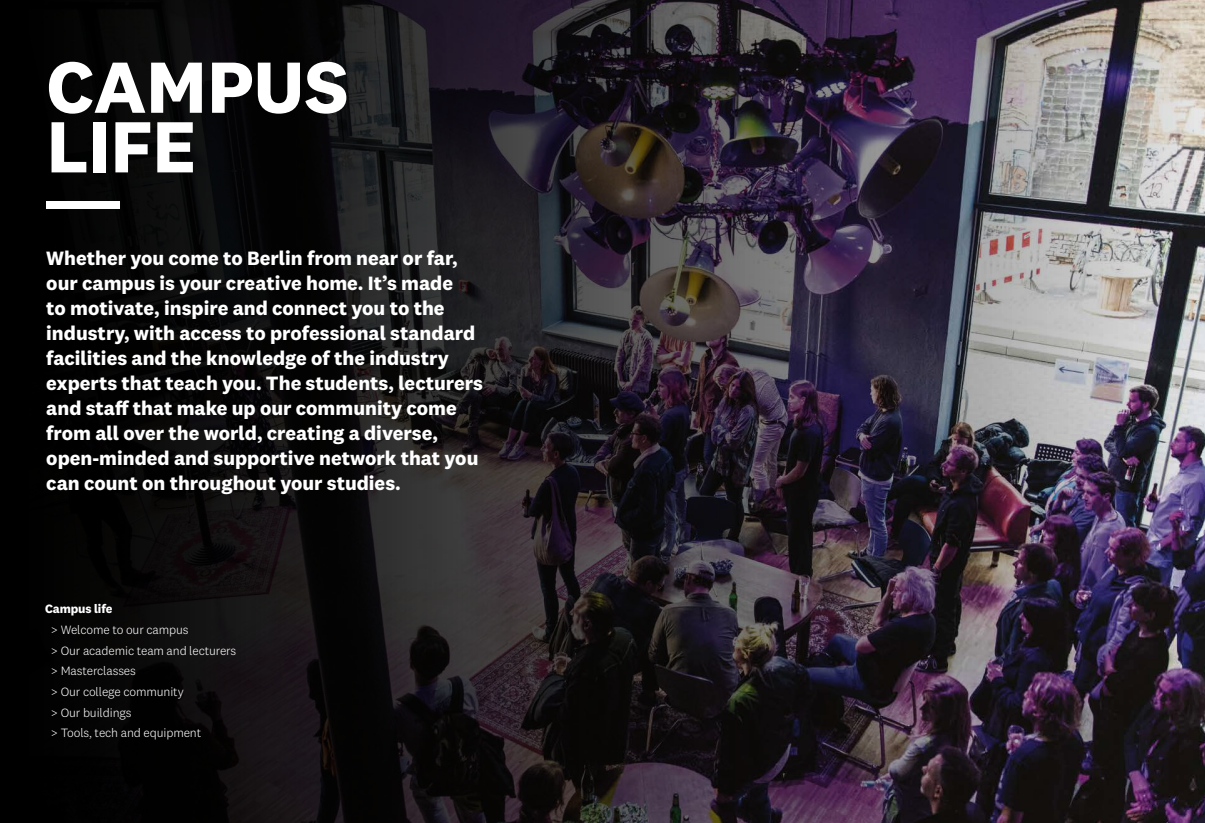
<style>
.page{position:relative;width:1205px;height:823px;background:#fff}
.page>*{position:absolute;margin:0;border:0;box-sizing:border-box;transform-origin:0 0}
.t1{font:700 75px/59.5px "National 2";color:#fff}
.t2{font:700 20px/25px "National 2";color:#fff}
.t3{font:300 12.5px/20.6px "National 2";letter-spacing:-.01em;color:#fff}
.t4{font:700 12.5px "National 2";letter-spacing:-.01em;color:#fff}
</style>
<div class="page">
<img style="left:0;top:0;width:1205px;height:822px">
<div style="left:46px;top:201px;width:73px;height:8px;background:#fff"></div>
<h1 class="t1" style="left:47px;top:56px;width:303px">CAMPUS<br>LIFE</h1>
<p class="t2" style="left:46px;top:245px;width:438px">Whether you come to Berlin from near or far, our campus is your creative home. It’s made<br>to motivate, inspire and connect you to the industry, with access to professional standard facilities and the knowledge of the industry experts that teach you. The students, lecturers and staff that make up our community come from all over the world, creating a diverse, open-minded and supportive network that you can count on throughout your studies.</p>
<p class="t4" style="left:45px;top:601px;width:69px">Campus life</p>
<p class="t3" style="left:51px;top:619px;width:187px">&gt; Welcome to our campus<br>&gt; Our academic team and lecturers &gt; Masterclasses<br>&gt; Our college community<br>&gt; Our buildings<br>&gt; Tools, tech and equipment</p>
</div>
